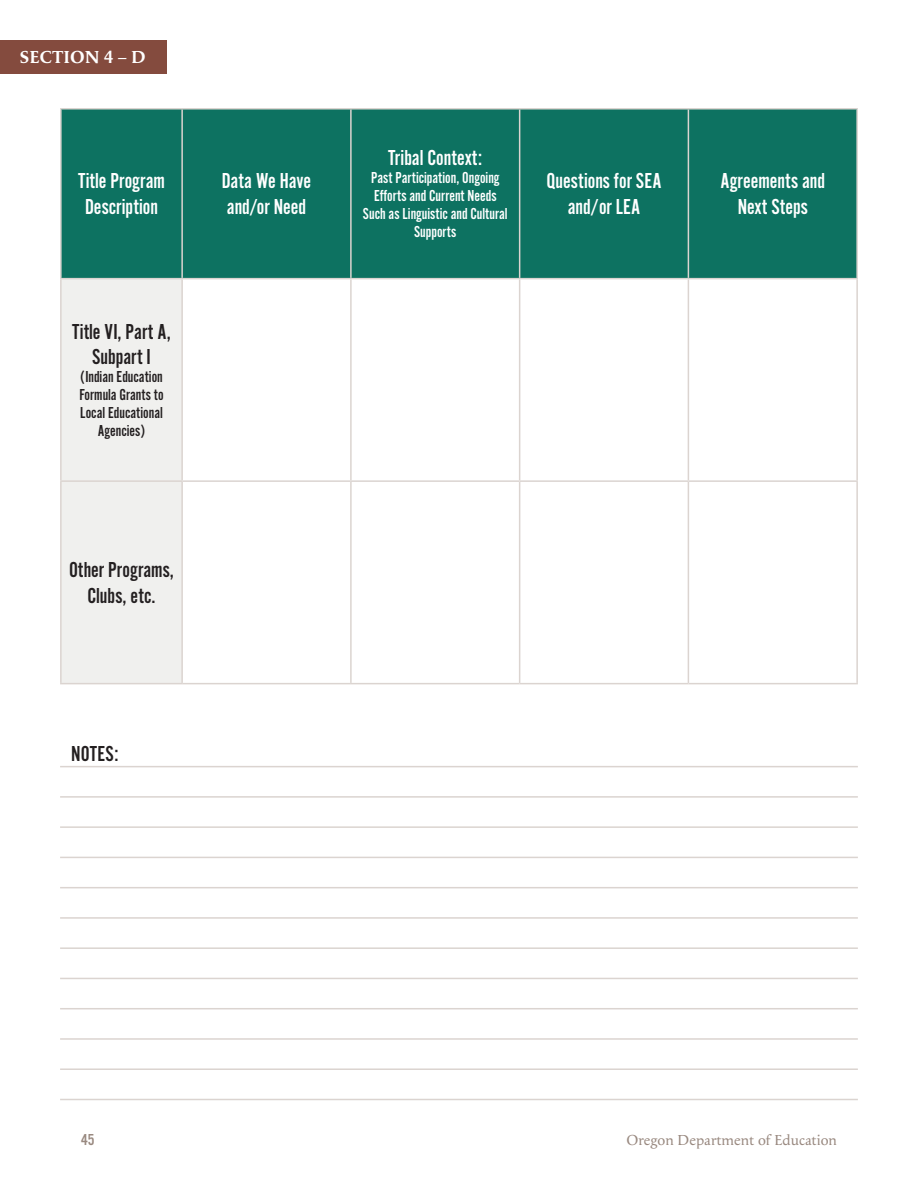
<style>
.page{position:relative;width:918px;height:1188px;background:#fff}
.page>*{position:absolute;margin:0;border:0;box-sizing:border-box;transform-origin:0 0}
.t1{font:22.5px/25.5px "Alternate Got No 2 D";color:#fff;text-align:center}
.t2{font:22.5px/25.5px "Alternate Got No 2 D";color:#231f20;text-align:center}
.t3{font:700 18px "Apolline Std";color:#fff}
.t4{font:16.5px/18px "Alternate Got No 2 D";color:#fff;text-align:center}
.t5{font:16.5px/18px "Alternate Got No 2 D";color:#231f20;text-align:center}
.t6{font:16.5px "Alternate Got No 3 D";color:#998980}
.t7{font:15px "Apolline Std";color:#998980}
</style>
<div class="page">
<div style="left:0;top:40px;width:166px;height:33px;background:#844b3e"></div>
<div style="left:62px;top:110px;width:794px;height:168px;background:#0d7261"></div>
<div style="left:62px;top:279px;width:119px;height:404px;background:#f0f0ee"></div>
<svg style="left:183px;top:279px;width:673px;height:404px"></svg>
<hr style="left:60px;top:108px;width:122px;height:2px;background:#dbd4d0">
<hr style="left:60px;top:110px;width:2px;height:168px;background:#dbd4d0">
<hr style="left:182px;top:108px;width:169px;height:2px;background:#dbd4d0">
<hr style="left:181px;top:110px;width:2px;height:168px;background:#dbd4d0">
<hr style="left:351px;top:108px;width:169px;height:2px;background:#dbd4d0">
<hr style="left:350px;top:110px;width:2px;height:168px;background:#dbd4d0">
<hr style="left:520px;top:108px;width:168px;height:2px;background:#dbd4d0">
<hr style="left:519px;top:110px;width:1px;height:168px;background:#dbd4d0">
<hr style="left:688px;top:108px;width:170px;height:2px;background:#dbd4d0">
<hr style="left:688px;top:110px;width:1px;height:168px;background:#dbd4d0">
<hr style="left:856px;top:110px;width:2px;height:168px;background:#dbd4d0">
<hr style="left:60px;top:278px;width:122px;height:1px;background:#dbd4d0">
<hr style="left:60px;top:279px;width:2px;height:201px;background:#dbd4d0">
<hr style="left:182px;top:278px;width:169px;height:1px;background:#dbd4d0">
<hr style="left:181px;top:279px;width:2px;height:201px;background:#dbd4d0">
<hr style="left:351px;top:278px;width:169px;height:1px;background:#dbd4d0">
<hr style="left:350px;top:279px;width:2px;height:201px;background:#dbd4d0">
<hr style="left:520px;top:278px;width:168px;height:1px;background:#dbd4d0">
<hr style="left:519px;top:279px;width:1px;height:201px;background:#dbd4d0">
<hr style="left:688px;top:278px;width:170px;height:1px;background:#dbd4d0">
<hr style="left:688px;top:279px;width:1px;height:201px;background:#dbd4d0">
<hr style="left:856px;top:279px;width:2px;height:201px;background:#dbd4d0">
<hr style="left:60px;top:480px;width:122px;height:2px;background:#dbd4d0">
<hr style="left:60px;top:482px;width:2px;height:201px;background:#dbd4d0">
<hr style="left:182px;top:480px;width:169px;height:2px;background:#dbd4d0">
<hr style="left:181px;top:482px;width:2px;height:201px;background:#dbd4d0">
<hr style="left:351px;top:480px;width:169px;height:2px;background:#dbd4d0">
<hr style="left:350px;top:482px;width:2px;height:201px;background:#dbd4d0">
<hr style="left:520px;top:480px;width:168px;height:2px;background:#dbd4d0">
<hr style="left:519px;top:482px;width:1px;height:201px;background:#dbd4d0">
<hr style="left:688px;top:480px;width:170px;height:2px;background:#dbd4d0">
<hr style="left:688px;top:482px;width:1px;height:201px;background:#dbd4d0">
<hr style="left:856px;top:482px;width:2px;height:201px;background:#dbd4d0">
<hr style="left:60px;top:683px;width:122px;height:1px;background:#dbd4d0">
<hr style="left:182px;top:683px;width:169px;height:1px;background:#dbd4d0">
<hr style="left:351px;top:683px;width:169px;height:1px;background:#dbd4d0">
<hr style="left:520px;top:683px;width:168px;height:1px;background:#dbd4d0">
<hr style="left:688px;top:683px;width:170px;height:1px;background:#dbd4d0">
<hr style="left:60px;top:857px;width:798px;height:1px;background:#dbd4d0">
<hr style="left:60px;top:796px;width:798px;height:2px;background:#dbd4d0">
<hr style="left:60px;top:978px;width:798px;height:1px;background:#dbd4d0">
<hr style="left:60px;top:1038px;width:798px;height:2px;background:#dbd4d0">
<hr style="left:60px;top:826px;width:798px;height:2px;background:#dbd4d0">
<hr style="left:60px;top:766px;width:798px;height:1px;background:#dbd4d0">
<hr style="left:60px;top:947px;width:798px;height:2px;background:#dbd4d0">
<hr style="left:60px;top:887px;width:798px;height:1px;background:#dbd4d0">
<hr style="left:60px;top:1008px;width:798px;height:1px;background:#dbd4d0">
<hr style="left:60px;top:1068px;width:798px;height:2px;background:#dbd4d0">
<hr style="left:60px;top:1099px;width:798px;height:1px;background:#dbd4d0">
<hr style="left:60px;top:917px;width:798px;height:2px;background:#dbd4d0">
<p class="t3" style="left:19px;top:46px;width:128px">SECTION 4 – D</p>
<p class="t1" style="left:78px;top:169px;width:88px">Title Program<br>Description</p>
<p class="t1" style="left:222px;top:169px;width:91px;text-align:left">Data We Have and/or Need</p>
<p class="t2" style="left:72px;top:319px;width:100px">Title VI, Part A,<br>Subpart I</p>
<p class="t5" style="left:79px;top:368px;width:86px">(Indian Education<br>Formula Grants to<br>Local Educational<br>Agencies)</p>
<p class="t2" style="left:69px;top:558px;width:106px">Other Programs,<br>Clubs, etc.</p>
<p class="t1" style="left:388px;top:146px;width:95px">Tribal Context:</p>
<p class="t4" style="left:363px;top:169px;width:146px">Past Participation, Ongoing<br>Efforts and Current Needs<br>Such as Linguistic and Cultural<br>Supports</p>
<p class="t1" style="left:546px;top:169px;width:117px">Questions for SEA and/or LEA</p>
<p class="t1" style="left:721px;top:169px;width:106px">Agreements and<br>Next Steps</p>
<p class="t2" style="left:71px;top:741px;width:49px">NOTES:</p>
<p class="t6" style="left:81px;top:1131px;width:15px">45</p>
<p class="t7" style="left:627px;top:1131px;width:212px">Oregon Department of Education</p>
</div>
